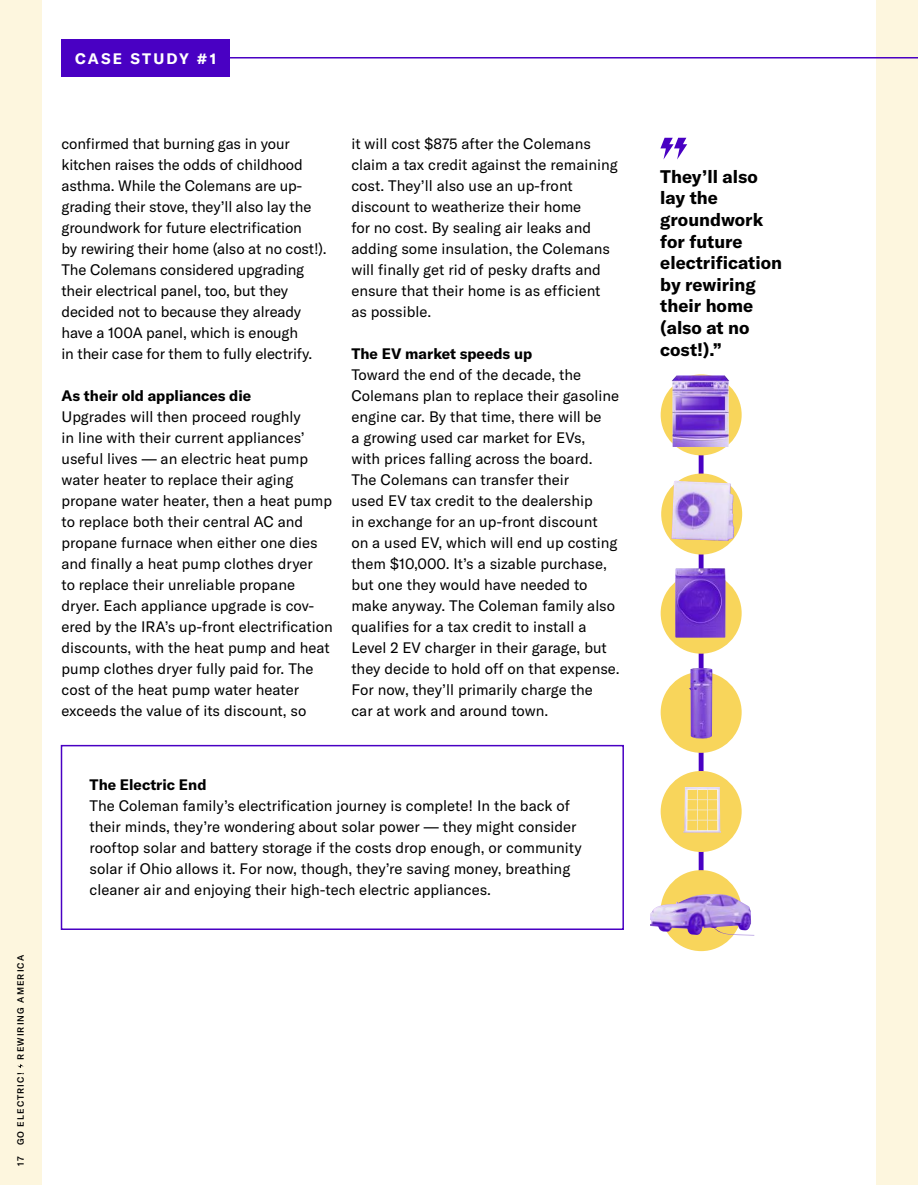
<style>
.page{position:relative;width:918px;height:1185px;background:#fdf6de}
.page>*{position:absolute;margin:0;border:0;box-sizing:border-box;transform-origin:0 0}
.t1{font:700 18px/21.6px "GT America";color:#000}
.t2{font:15px/21px "GT America";color:#000}
.t3{font:700 15px "GT America";color:#000}
.t4{font:700 15px "GT America";letter-spacing:.15em;color:#fff}
.t5{font:500 9px "GT America";letter-spacing:.12em;color:#000}
</style>
<div class="page">
<svg style="left:17px;top:1064px;width:7px;height:4px"></svg>
<div style="left:42px;top:0;width:834px;height:1185px;background:#fff"></div>
<div style="left:61px;top:745px;width:563px;height:185px;border:2px solid #4900c3"></div>
<div style="left:699px;top:399px;width:5px;height:496px;background:#4900c3"></div>
<div style="left:661px;top:374px;width:81px;height:81px;background:#f8d55b;border-radius:50%"></div>
<img style="left:672px;top:375px;width:57px;height:72px">
<div style="left:661px;top:870px;width:81px;height:81px;background:#f8d55b;border-radius:50%"></div>
<img style="left:650px;top:894px;width:104px;height:41px">
<div style="left:661px;top:474px;width:81px;height:81px;background:#f8d55b;border-radius:50%"></div>
<img style="left:671px;top:481px;width:63px;height:60px">
<div style="left:661px;top:573px;width:81px;height:81px;background:#f8d55b;border-radius:50%"></div>
<img style="left:675px;top:568px;width:51px;height:70px">
<div style="left:661px;top:672px;width:81px;height:81px;background:#f8d55b;border-radius:50%"></div>
<img style="left:689px;top:668px;width:23px;height:71px">
<div style="left:661px;top:771px;width:81px;height:81px;background:#f8d55b;border-radius:50%"></div>
<img style="left:683px;top:787px;width:38px;height:46px">
<div style="left:62px;top:39px;width:168px;height:38px;background:#4900c3"></div>
<hr style="left:224px;top:57px;width:694px;height:2px;background:#4900c3">
<svg style="left:660px;top:138px;width:27px;height:22px"></svg>
<p class="t5" style="left:15px;top:1060px;width:106px;rotate:-90deg">REWIRING AMERICA</p>
<p class="t5" style="left:15px;top:1166px;width:95px;rotate:-90deg">17 GO ELECTRIC!</p>
<p class="t4" style="left:75px;top:49px;width:142px">CASE STUDY #1</p>
<p class="t2" style="left:61px;top:133px;width:267px">confirmed that burning gas in your kitchen raises the odds of childhood asthma. While the Colemans are up&shy;grading their stove, they’ll also lay the groundwork for future electrification<br>by rewiring their home (also at no cost!).<br>The Colemans considered upgrading their electrical panel, too, but they decided not to because they already have a 100A panel, which is enough<br>in their case for them to fully electrify.</p>
<p class="t3" style="left:61px;top:386px;width:191px">As their old appliances die</p>
<p class="t2" style="left:61px;top:406px;width:273px">Upgrades will then proceed roughly<br>in line with their current appliances’ useful lives — an electric heat pump water heater to replace their aging propane water heater, then a heat pump to replace both their central AC and propane furnace when either one dies and finally a heat pump clothes dryer<br>to replace their unreliable propane dryer. Each appliance upgrade is cov&shy;ered by the IRA’s up-front electrification discounts, with the heat pump and heat pump clothes dryer fully paid for. The cost of the heat pump water heater exceeds the value of its discount, so</p>
<p class="t2" style="left:351px;top:133px;width:268px">it will cost $875 after the Colemans claim a tax credit against the remaining cost. They’ll also use an up-front discount to weatherize their home<br>for no cost. By sealing air leaks and adding some insulation, the Colemans will finally get rid of pesky drafts and ensure that their home is as efficient as possible.</p>
<p class="t3" style="left:351px;top:344px;width:182px">The EV market speeds up</p>
<p class="t2" style="left:351px;top:364px;width:270px">Toward the end of the decade, the Colemans plan to replace their gasoline engine car. By that time, there will be<br>a growing used car market for EVs,<br>with prices falling across the board.<br>The Colemans can transfer their<br>used EV tax credit to the dealership<br>in exchange for an up-front discount<br>on a used EV, which will end up costing them $10,000. It’s a sizable purchase, but one they would have needed to make anyway. The Coleman family also qualifies for a tax credit to install a Level 2 EV charger in their garage, but they decide to hold off on that expense.<br>For now, they’ll primarily charge the<br>car at work and around town.</p>
<p class="t3" style="left:90px;top:775px;width:118px">The Electric End</p>
<p class="t2" style="left:90px;top:795px;width:494px">The Coleman family’s electrification journey is complete! In the back of their minds, they’re wondering about solar power — they might consider rooftop solar and battery storage if the costs drop enough, or community solar if Ohio allows it. For now, though, they’re saving money, breathing cleaner air and enjoying their high-tech electric appliances.</p>
<p class="t1" style="left:660px;top:165px;width:123px">They’ll also lay the groundwork for future electrification by rewiring their home (also at no cost!).”</p>
</div>
